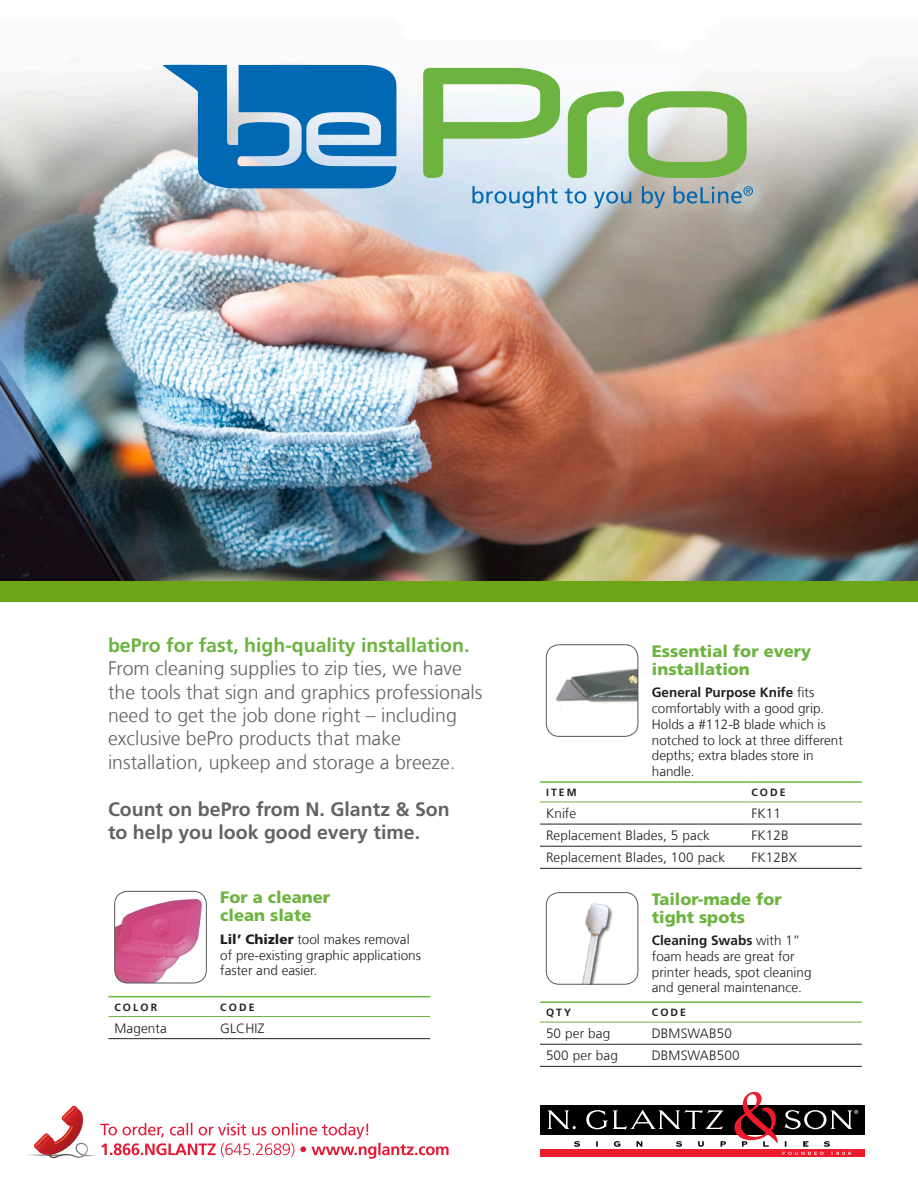
<style>
.page{position:relative;width:918px;height:1188px;background:#fff}
.page>*{position:absolute;margin:0;border:0;box-sizing:border-box;transform-origin:0 0}
.t1{font:300 19.5px/23.4px "Frutiger LT Com";color:#636366}
.t2{font:700 19.5px/23.4px "Frutiger LT Com";color:#636366}
.Product_name{font:900 16.5px/18px "Frutiger LT Com";color:#6cb43f}
.prod_descriptions{font:300 13.5px/15.8px "Frutiger LT Com";color:#231f20}
.prod_codes{font:300 13.5px "Frutiger LT Com";letter-spacing:.01em;color:#231f20}
.size_code{font:700 10.5px "Frutiger LT Com";letter-spacing:.2em;color:#231f20}
.s1{font-weight:700;color:#6cb43f}
.s2{font-weight:900}
.s3{font-weight:700}
</style>
<div class="page">
<img style="left:0;top:64px;width:918px;height:517px">
<svg style="left:163px;top:65px;width:233px;height:123px;background:#478fc3"></svg>
<svg style="left:423px;top:68px;width:137px;height:110px"></svg>
<svg style="left:568px;top:91px;width:179px;height:87px;background:#abce98"></svg>
<svg style="left:472px;top:186px;width:86px;height:22px;background:#a0c4e1"></svg>
<svg style="left:565px;top:188px;width:21px;height:16px"></svg>
<svg style="left:594px;top:191px;width:37px;height:17px"></svg>
<svg style="left:642px;top:186px;width:23px;height:22px"></svg>
<svg style="left:674px;top:186px;width:79px;height:18px"></svg>
<div style="left:540px;top:1105px;width:324px;height:29px;background:#000"></div>
<svg style="left:586px;top:1110px;width:137px;height:20px"></svg>
<svg style="left:548px;top:1110px;width:28px;height:19px"></svg>
<div style="left:540px;top:1150px;width:324px;height:7px;background:#ee1b2c"></div>
<svg style="left:574px;top:1141px;width:6px;height:6px"></svg>
<svg style="left:596px;top:1141px;width:2px;height:6px"></svg>
<svg style="left:614px;top:1141px;width:7px;height:6px"></svg>
<svg style="left:636px;top:1141px;width:7px;height:6px"></svg>
<svg style="left:676px;top:1141px;width:6px;height:6px"></svg>
<svg style="left:698px;top:1141px;width:6px;height:6px"></svg>
<svg style="left:720px;top:1141px;width:6px;height:6px"></svg>
<svg style="left:734px;top:1092px;width:124px;height:63px"></svg>
<svg style="left:27px;top:1106px;width:422px;height:53px"></svg>
<div style="left:0;top:581px;width:918px;height:20px;background:#6ea516"></div>
<hr style="left:540px;top:824px;width:106px;height:1px;background:#231f20">
<hr style="left:646px;top:824px;width:99px;height:1px;background:#231f20">
<hr style="left:745px;top:824px;width:117px;height:1px;background:#231f20">
<hr style="left:540px;top:846px;width:106px;height:1px;background:#231f20">
<hr style="left:646px;top:846px;width:99px;height:1px;background:#231f20">
<hr style="left:745px;top:846px;width:117px;height:1px;background:#231f20">
<hr style="left:540px;top:868px;width:106px;height:1px;background:#231f20">
<hr style="left:646px;top:868px;width:99px;height:1px;background:#231f20">
<hr style="left:745px;top:868px;width:117px;height:1px;background:#231f20">
<hr style="left:540px;top:781px;width:106px;height:2px;background:#6cb43f">
<hr style="left:646px;top:781px;width:99px;height:2px;background:#6cb43f">
<hr style="left:745px;top:781px;width:117px;height:2px;background:#6cb43f">
<hr style="left:540px;top:802px;width:106px;height:1px;background:#6cb43f">
<hr style="left:646px;top:802px;width:99px;height:1px;background:#6cb43f">
<hr style="left:745px;top:802px;width:117px;height:1px;background:#6cb43f">
<img style="left:555px;top:668px;width:81px;height:35px">
<div style="left:546px;top:644px;width:92px;height:93px;border:1px solid #57585a;border-radius:13px"></div>
<hr style="left:108px;top:1038px;width:106px;height:1px;background:#231f20">
<hr style="left:214px;top:1038px;width:216px;height:1px;background:#231f20">
<hr style="left:108px;top:996px;width:106px;height:1px;background:#6cb43f">
<hr style="left:214px;top:996px;width:216px;height:1px;background:#6cb43f">
<hr style="left:108px;top:1016px;width:106px;height:1px;background:#6cb43f">
<hr style="left:214px;top:1016px;width:216px;height:1px;background:#6cb43f">
<img style="left:115px;top:894px;width:91px;height:89px">
<div style="left:114px;top:891px;width:93px;height:92px;border:1px solid #57585a;border-radius:13px"></div>
<hr style="left:540px;top:1044px;width:106px;height:1px;background:#231f20">
<hr style="left:646px;top:1044px;width:216px;height:1px;background:#231f20">
<hr style="left:540px;top:1066px;width:106px;height:1px;background:#231f20">
<hr style="left:646px;top:1066px;width:216px;height:1px;background:#231f20">
<hr style="left:540px;top:1001px;width:106px;height:2px;background:#6cb43f">
<hr style="left:646px;top:1001px;width:216px;height:2px;background:#6cb43f">
<hr style="left:540px;top:1022px;width:106px;height:1px;background:#6cb43f">
<hr style="left:646px;top:1022px;width:216px;height:1px;background:#6cb43f">
<img style="left:582px;top:903px;width:31px;height:80px">
<div style="left:546px;top:892px;width:92px;height:93px;border:1px solid #57585a;border-radius:13px"></div>
<p class="t1" style="left:108px;top:634px;width:376px"><span class="s1">bePro for fast, high-quality installation.<br></span>From cleaning supplies to zip ties, we have the tools that sign and graphics professionals need to get the job done right – including exclusive bePro products that make installation, upkeep and storage a breeze.</p>
<p class="t2" style="left:108px;top:797px;width:343px">Count on bePro from N. Glantz &amp; Son to help you look good every time.</p>
<p class="Product_name" style="left:220px;top:889px;width:112px">For a cleaner clean slate</p>
<p class="prod_descriptions" style="left:220px;top:931px;width:202px"><span class="s2">Lil’ Chizler</span> tool makes removal of pre-existing graphic applications faster and easier.</p>
<p class="size_code" style="left:114px;top:1001px;width:44px">COLOR</p>
<p class="size_code" style="left:220px;top:1001px;width:36px">CODE</p>
<p class="prod_codes" style="left:114px;top:1020px;width:54px">Magenta</p>
<p class="prod_codes" style="left:220px;top:1020px;width:46px">GLCHIZ</p>
<p class="Product_name" style="left:652px;top:642px;width:161px">Essential for every installation</p>
<p class="prod_descriptions" style="left:652px;top:685px;width:193px"><span class="s3">General Purpose Knife</span> fits comfortably with a good grip.<br>Holds a #112-B blade which is notched to lock at three different depths; extra blades store in handle.</p>
<p class="size_code" style="left:546px;top:786px;width:32px">ITEM</p>
<p class="size_code" style="left:751px;top:786px;width:36px">CODE</p>
<p class="prod_codes" style="left:546px;top:806px;width:32px">Knife</p>
<p class="prod_codes" style="left:751px;top:806px;width:31px">FK11</p>
<p class="prod_codes" style="left:546px;top:828px;width:165px">Replacement Blades, 5 pack</p>
<p class="prod_codes" style="left:751px;top:828px;width:39px">FK12B</p>
<p class="prod_codes" style="left:546px;top:850px;width:181px">Replacement Blades, 100 pack</p>
<p class="prod_codes" style="left:751px;top:850px;width:47px">FK12BX</p>
<p class="Product_name" style="left:652px;top:890px;width:131px">Tailor-made for tight spots</p>
<p class="prod_descriptions" style="left:652px;top:933px;width:161px"><span class="s3">Cleaning Swabs</span> with 1” foam heads are great for printer heads, spot cleaning and general maintenance.</p>
<p class="size_code" style="left:546px;top:1006px;width:27px">QTY</p>
<p class="size_code" style="left:652px;top:1006px;width:36px">CODE</p>
<p class="prod_codes" style="left:546px;top:1026px;width:66px">50 per bag</p>
<p class="prod_codes" style="left:652px;top:1026px;width:82px">DBMSWAB50</p>
<p class="prod_codes" style="left:546px;top:1048px;width:73px">500 per bag</p>
<p class="prod_codes" style="left:652px;top:1048px;width:89px">DBMSWAB500</p>
</div>
